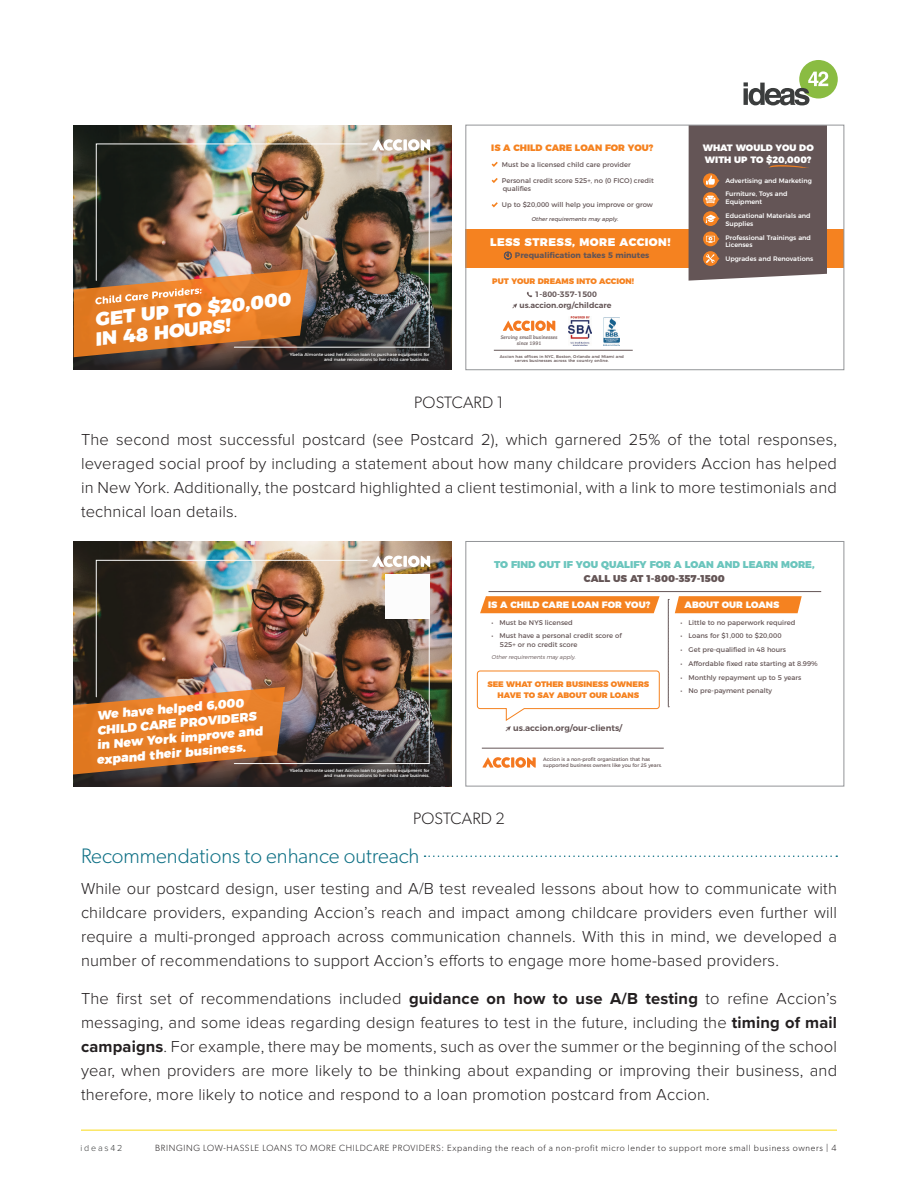
<style>
.page{position:relative;width:918px;height:1188px;background:#fff}
.page>*{position:absolute;margin:0;border:0;box-sizing:border-box;transform-origin:0 0}
.t1{font:300 21px "Gibson";color:#0e7085}
.t2{font:900 19.05px/19.6px "Montserrat";color:#fff}
.t3{font:300 16.5px/24px "Proxima Nova";letter-spacing:.01em;color:#231f20;text-align:justify}
.t4{font:300 16.5px "Gibson";letter-spacing:.005em;color:#231f20}
.t5{font:900 12.3px/14.9px "Montserrat";color:#fff}
.t6{font:900 11.1px "Montserrat";letter-spacing:.04em;color:#fff}
.t7{font:900 9.9px "Montserrat";color:#6bc5bd}
.t8{font:900 9.9px "Montserrat";color:#645556}
.t9{font:900 9.3px/11.1px "Montserrat";color:#fff}
.t10{font:900 9.3px "Montserrat";color:#f58220}
.t11{font:300 9px "Gibson";letter-spacing:.075em;color:#231f20}
.t12{font:300 9px "Proxima Nova";letter-spacing:.2em;color:#3b3d3d}
.t13{font:600 8.55px "Montserrat";color:#645556}
.t14{font:900 8.1px/11.1px "Montserrat";color:#f58220;text-align:center}
.t15{font:700 8.1px "Montserrat";color:#645556}
.t16{font:600 7.8px/11.1px "Montserrat";color:#645556;text-align:center}
.t17{font:6.75px/8.1px "Montserrat";color:#645556}
.t18{font:500 6.45px/13.8px "Montserrat";color:#fff}
.t19{font:italic 5.55px "Montserrat";color:#645556}
.t20{font:italic 300 5.55px "Montserrat";color:#645556}
.t21{font:4.95px/6px "Montserrat";color:#645556}
.t22{font:italic 700 4.95px/5.8px "Caecilia Com 76";color:#645556;text-align:center}
.t23{font:4.35px/5.2px "Montserrat";color:#fff;text-align:right}
.t24{font:500 4.05px/4.8px "Montserrat";letter-spacing:.03em;color:#645556;text-align:center}
.s1{font-weight:700}
</style>
<div class="page">
<hr style="left:81px;top:1130px;width:756px;height:1px;background:#fadb15">
<div style="left:799px;top:60px;width:39px;height:39px;background:#8abc42;border-radius:50%"></div>
<svg style="left:744px;top:71px;width:87px;height:34px"></svg>
<img style="left:74px;top:125px;width:378px;height:33px">
<img style="left:74px;top:158px;width:378px;height:212px">
<img style="left:74px;top:139px;width:356px;height:218px">
<div style="left:466px;top:229px;width:378px;height:38px;background:#f58220"></div>
<img style="left:569px;top:317px;width:22px;height:29px">
<img style="left:604px;top:317px;width:16px;height:29px">
<svg style="left:503px;top:321px;width:52px;height:10px"></svg>
<svg style="left:492px;top:162px;width:6px;height:5px"></svg>
<svg style="left:492px;top:178px;width:6px;height:5px"></svg>
<svg style="left:492px;top:202px;width:6px;height:5px"></svg>
<svg style="left:527px;top:292px;width:5px;height:5px"></svg>
<svg style="left:512px;top:303px;width:5px;height:5px"></svg>
<svg style="left:689px;top:127px;width:138px;height:154px;background:#6e5c59"></svg>
<svg style="left:504px;top:252px;width:8px;height:8px"></svg>
<hr style="left:494px;top:350px;width:139px;height:1px;background:#645556">
<div style="left:465px;top:125px;width:379px;height:245px;border:1px solid #939598"></div>
<img style="left:74px;top:541px;width:378px;height:33px">
<img style="left:74px;top:574px;width:378px;height:212px">
<img style="left:74px;top:556px;width:356px;height:219px">
<div style="left:385px;top:574px;width:45px;height:44px;background:#fcfcfc"></div>
<svg style="left:675px;top:596px;width:127px;height:17px;background:#f58729"></svg>
<svg style="left:480px;top:596px;width:180px;height:17px;background:#f5872a"></svg>
<svg style="left:483px;top:757px;width:53px;height:11px"></svg>
<svg style="left:477px;top:670px;width:183px;height:61px"></svg>
<hr style="left:482px;top:748px;width:182px;height:1px;background:#645556">
<hr style="left:489px;top:591px;width:332px;height:1px;background:#645556">
<svg style="left:668px;top:599px;width:1px;height:108px"></svg>
<div style="left:465px;top:541px;width:379px;height:245px;border:1px solid #939598"></div>
<svg style="left:425px;top:855px;width:412px;height:2px"></svg>
<p class="t10" style="left:491px;top:140px;width:164px">IS A CHILD CARE LOAN FOR YOU?</p>
<p class="t9" style="left:703px;top:142px;width:113px">WHAT WOULD YOU DO<br>WITH UP TO $20,000?</p>
<p class="t17" style="left:502px;top:160px;width:130px">Must be a licensed child care provider</p>
<p class="t17" style="left:502px;top:176px;width:153px">Personal credit score 525+, no (0 FICO) credit qualifies</p>
<p class="t17" style="left:502px;top:200px;width:153px">Up to $20,000 will help you improve or grow</p>
<p class="t19" style="left:531px;top:214px;width:90px">Otherrequirementsmay apply.</p>
<p class="t18" style="left:725px;top:173px;width:88px">Advertising and Marketing<br>Furniture, Toys and</p>
<p class="t18" style="left:725px;top:194px;width:87px">Equipment<br>Educational Materials and</p>
<p class="t18" style="left:725px;top:216px;width:87px">Supplies<br>Professional Trainings and</p>
<p class="t18" style="left:725px;top:238px;width:89px">Licenses<br>Upgrades and Renovations</p>
<p class="t6" style="left:490px;top:233px;width:182px">LESS STRESS, MORE ACCION!</p>
<p class="t15" style="left:515px;top:249px;width:136px">Prequalification takes 5 minutes</p>
<p class="t14" style="left:492px;top:275px;width:143px">PUT YOUR DREAMS INTO ACCION!</p>
<p class="t16" style="left:519px;top:288px;width:93px">1-800-357-1500 us.accion.org/childcare</p>
<p class="t2" style="left:92px;top:308px;width:200px;rotate:-6deg">GET UP TO $20,000<br>IN 48 HOURS!</p>
<p class="t23" style="left:290px;top:351px;width:141px">Ybelia Almonte used her Accion loan to purchase equipment for and make renovations to her child care business.</p>
<p class="t22" style="left:501px;top:334px;width:58px">Serving small businesses since 1991</p>
<p class="t24" style="left:500px;top:353px;width:126px">Accion has offices in NYC, Boston, Orlando and Miami and serves businesses across the country online.</p>
<p class="t4" style="left:414px;top:392px;width:91px">POSTCARD 1</p>
<p class="t3" style="left:81px;top:428px;width:758px">The second most successful postcard (see Postcard 2), which garnered 25% of the total responses, leveraged social proof by including a statement about how many childcare providers Accion has helped in New York. Additionally, the postcard highlighted a client testimonial, with a link to more testimonials and technical loan details.</p>
<p class="t5" style="left:92px;top:707px;width:170px;text-indent:5px;rotate:-5deg">We have helped 6,000<br>CHILD CARE PROVIDERS in New York improve and expand their business.</p>
<p class="t23" style="left:290px;top:768px;width:141px">Ybelia Almonte used her Accion loan to purchase equipment for and make renovations to her child care business.</p>
<p class="t7" style="left:494px;top:556px;width:322px">TO FIND OUT IF YOU QUALIFY FOR A LOAN AND LEARN MORE,</p>
<p class="t8" style="left:584px;top:570px;width:142px">CALL US AT 1-800-357-1500</p>
<p class="t9" style="left:685px;top:599px;width:96px">ABOUT OUR LOANS</p>
<p class="t17" style="left:492px;top:618px;width:83px">• Must be NYS licensed</p>
<p class="t17" style="left:500px;top:631px;width:123px;text-indent:-8px">• Must have a personal credit score of<br>525+ or no credit score</p>
<p class="t9" style="left:488px;top:599px;width:164px">IS A CHILD CARE LOAN FOR YOU?</p>
<p class="t17" style="left:681px;top:618px;width:116px">• Little to no paperwork required</p>
<p class="t17" style="left:681px;top:631px;width:102px">• Loans for $1,000 to $20,000</p>
<p class="t17" style="left:681px;top:645px;width:107px">• Get pre-qualified in 48 hours</p>
<p class="t17" style="left:681px;top:659px;width:139px">• Affordable fixed rate starting at 8.99%</p>
<p class="t17" style="left:681px;top:673px;width:122px">• Monthly repayment up to 5 years</p>
<p class="t17" style="left:681px;top:686px;width:93px">• No pre-payment penalty</p>
<p class="t20" style="left:492px;top:653px;width:87px">Otherrequirementsmay apply.</p>
<p class="t14" style="left:487px;top:678px;width:163px">SEE WHAT OTHER BUSINESS OWNERS<br>HAVE TO SAY ABOUT OUR LOANS</p>
<p class="t13" style="left:513px;top:721px;width:110px">us.accion.org/our-clients/</p>
<p class="t21" style="left:543px;top:756px;width:120px">Accion is a non-profit organization that has supported business owners like you for 25 years.</p>
<p class="t4" style="left:413px;top:809px;width:93px">POSTCARD 2</p>
<p class="t1" style="left:81px;top:843px;width:340px">Recommendations to enhance outreach</p>
<p class="t3" style="left:81px;top:877px;width:758px">While our postcard design, user testing and A/B test revealed lessons about how to communicate with childcare providers, expanding Accion’s reach and impact among childcare providers even further will require a multi-pronged approach across communication channels. With this in mind, we developed a number of recommendations to support Accion’s efforts to engage more home-based providers.</p>
<p class="t3" style="left:81px;top:986px;width:758px">The first set of recommendations included <span class="s1">guidance on how to use A/B testing</span> to refine Accion’s messaging, and some ideas regarding design features to test in the future, including the <span class="s1">timing of mail campaigns</span>. For example, there may be moments, such as over the summer or the beginning of the school year, when providers are more likely to be thinking about expanding or improving their business, and therefore, more likely to notice and respond to a loan promotion postcard from Accion.</p>
<p class="t12" style="left:81px;top:1143px;width:43px">ideas42</p>
<p class="t11" style="left:155px;top:1142px;width:683px">BRINGING LOW-HASSLE LOANS TO MORE CHILDCARE PROVIDERS: Expanding the reach of a non-profit micro lender to support more small business owners | 4</p>
</div>
